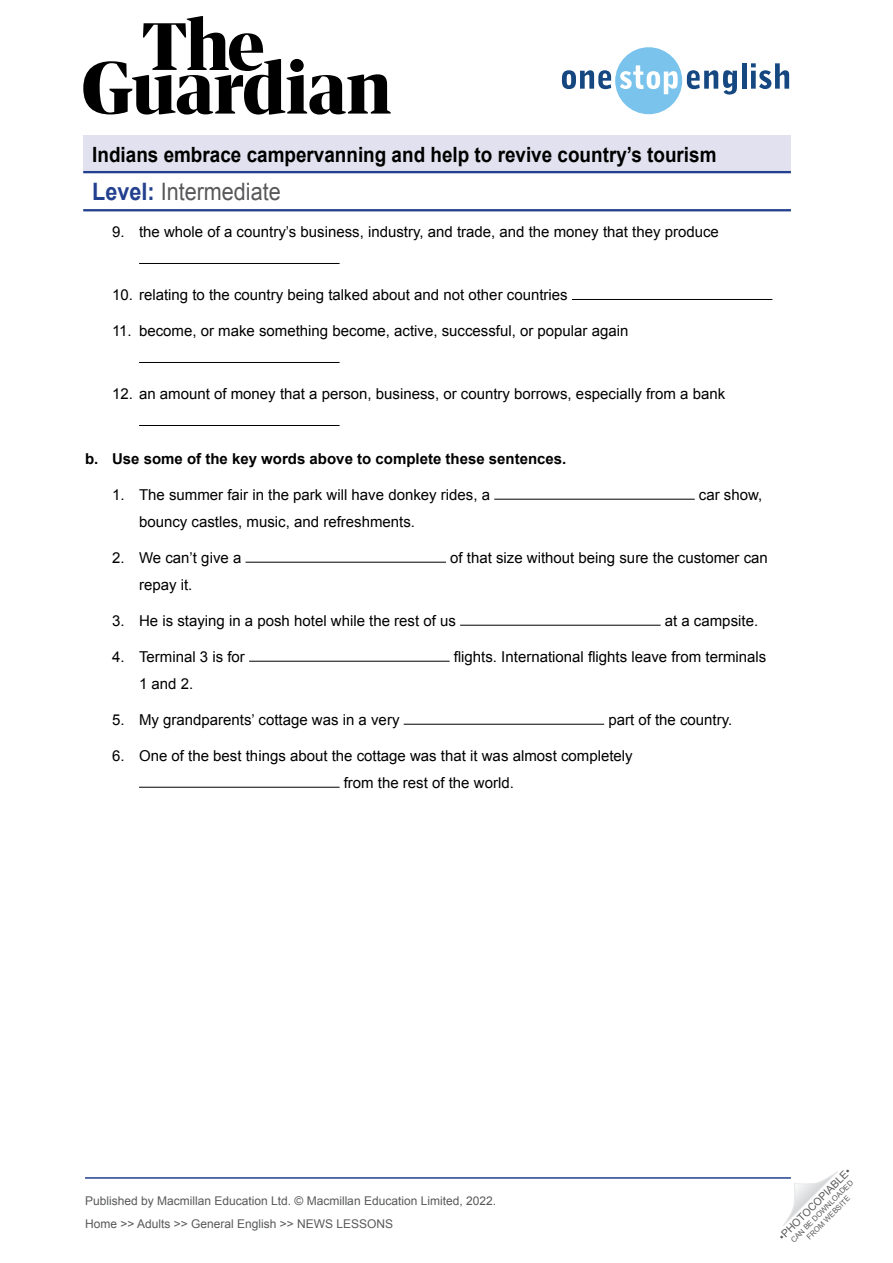
<style>
.page{position:relative;width:893px;height:1263px;background:#fff}
.page>*{position:absolute;margin:0;border:0;box-sizing:border-box;transform-origin:0 0}
.t1{font:24px "Arial";color:#58585a;scale:.9 1}
.t2{font:700 21px "Arial";color:#000;scale:.9 1}
.t3{font:15px/27px "Arial";color:#000}
.t4{font:700 15px "Arial";color:#000}
.t5{font:12px/23px "Arial";color:#58595b}
.t6{font:10.5px "Arial";color:#58595b}
.t7{font:7.5px/9px "Arial";color:#58595b;text-align:center}
.s1{font-weight:700;color:#23408f}
</style>
<div class="page">
<svg style="left:783px;top:1171px;width:55px;height:55px"></svg>
<svg style="left:83px;top:16px;width:308px;height:99px"></svg>
<svg style="left:562px;top:47px;width:175px;height:67px"></svg>
<hr style="left:742px;top:63px;width:4px;height:26px;background:#154780">
<svg style="left:751px;top:63px;width:38px;height:26px"></svg>
<hr style="left:85px;top:1177px;width:706px;height:2px;background:#23408f">
<div style="left:83px;top:136px;width:708px;height:37px;background:#e1e1ef"></div>
<hr style="left:83px;top:171px;width:708px;height:2px;background:#23408f">
<hr style="left:83px;top:209px;width:708px;height:2px;background:#23408f">
<hr style="left:139px;top:263px;width:201px;height:1px;background:#000">
<hr style="left:572px;top:299px;width:200px;height:1px;background:#000">
<hr style="left:139px;top:362px;width:201px;height:1px;background:#000">
<hr style="left:139px;top:425px;width:201px;height:1px;background:#000">
<hr style="left:494px;top:499px;width:201px;height:1px;background:#000">
<hr style="left:246px;top:562px;width:200px;height:1px;background:#000">
<hr style="left:460px;top:625px;width:201px;height:1px;background:#000">
<hr style="left:249px;top:661px;width:201px;height:1px;background:#000">
<hr style="left:404px;top:724px;width:200px;height:1px;background:#000">
<hr style="left:139px;top:787px;width:201px;height:1px;background:#000">
<h2 class="t2" style="left:92px;top:141px;width:695px">Indians embrace campervanning and help to revive country’s tourism</h2>
<h1 class="t1" style="left:92px;top:176px;width:211px"><span class="s1">Level:</span> Intermediate</h1>
<p class="t3" style="left:112px;top:218px;width:608px">9. the whole of a country’s business, industry, and trade, and the money that they produce</p>
<p class="t3" style="left:112px;top:281px;width:457px">10. relating to the country being talked about and not other countries</p>
<p class="t3" style="left:112px;top:317px;width:518px">11. become, or make something become, active, successful, or popular again</p>
<p class="t3" style="left:112px;top:380px;width:615px">12. an amount of money that a person, business, or country borrows, especially from a bank</p>
<p class="t4" style="left:85px;top:448px;width:483px">b. Use some of the key words above to complete these sentences.</p>
<p class="t3" style="left:112px;top:481px;width:379px">1. The summer fair in the park will have donkey rides, a</p>
<p class="t3" style="left:699px;top:481px;width:65px">car show,</p>
<p class="t3" style="left:139px;top:508px;width:277px">bouncy castles, music, and refreshments.</p>
<p class="t3" style="left:112px;top:544px;width:131px">2. We can’t give a</p>
<p class="t3" style="left:450px;top:544px;width:319px">of that size without being sure the customer can</p>
<p class="t3" style="left:139px;top:571px;width:55px">repay it.</p>
<p class="t3" style="left:112px;top:607px;width:345px">3. He is staying in a posh hotel while the rest of us</p>
<p class="t3" style="left:665px;top:607px;width:95px">at a campsite.</p>
<p class="t3" style="left:112px;top:643px;width:134px">4. Terminal 3 is for</p>
<p class="t3" style="left:454px;top:643px;width:314px">flights. International flights leave from terminals</p>
<p class="t3" style="left:139px;top:670px;width:56px">1 and 2.</p>
<p class="t3" style="left:112px;top:706px;width:289px">5. My grandparents’ cottage was in a very</p>
<p class="t3" style="left:608px;top:706px;width:125px">part of the country.</p>
<p class="t3" style="left:344px;top:742px;width:290px;text-indent:-232px">6. One of the best things about the cottage was that it was almost completely from the rest of the world.</p>
<p class="t5" style="left:85px;top:1189px;width:413px">Published by Macmillan Education Ltd. © Macmillan Education Limited, 2022.<br>Home &gt;&gt; Adults &gt;&gt; General English &gt;&gt; NEWS LESSONS</p>
<p class="t6" style="left:776px;top:1233px;width:99px;rotate:-45deg">•PHOTOCOPIABLE•</p>
<p class="t7" style="left:789px;top:1238px;width:86px;rotate:-45deg">CAN BE DOWNLOADED<br>FROM WEBSITE</p>
</div>
